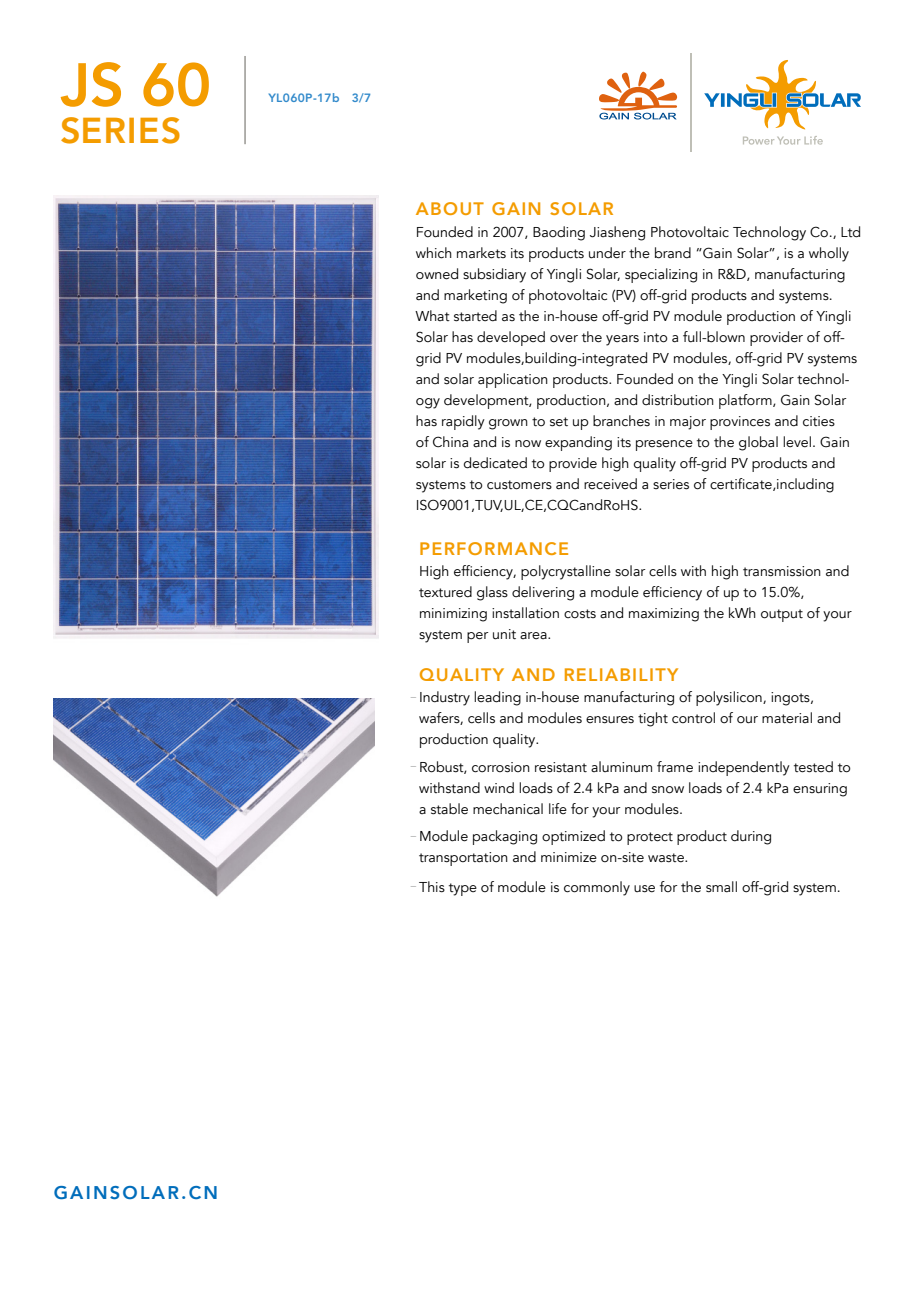
<style>
.page{position:relative;width:919px;height:1289px;background:#fff}
.page>*{position:absolute;margin:0;border:0;box-sizing:border-box;transform-origin:0 0}
.t1{font:800 60px "Avenir LT Com";color:#f49c00}
.t2{font:800 36px "Avenir LT Com";color:#f49c00}
.t3{font:800 18.3px "Avenir LT Com";letter-spacing:.12em;color:#006dbb}
.t4{font:800 18px "Avenir LT Com";letter-spacing:.07em;color:#f49c00}
.t5{font:14.25px/21px "Avenir LT Com";color:#000}
.t6{font:800 12px "Avenir LT Com";letter-spacing:.03em;color:#328acb}
.s1{font-family:"Century Gothic";font-size:13.5px;color:#b5b6b6}
</style>
<div class="page">
<hr style="left:245px;top:56px;width:1px;height:88px;background:#66645d">
<img style="left:53px;top:196px;width:326px;height:443px">
<img style="left:54px;top:698px;width:320px;height:204px">
<hr style="left:689px;top:53px;width:2px;height:98px;background:#bfbfb6">
<svg style="left:704px;top:60px;width:156px;height:70px"></svg>
<svg style="left:742px;top:136px;width:80px;height:9px"></svg>
<svg style="left:599px;top:71px;width:78px;height:48px"></svg>
<h1 class="t1" style="left:60px;top:49px;width:152px">JS 60</h1>
<h2 class="t2" style="left:60px;top:109px;width:120px">SERIES</h2>
<p class="t6" style="left:268px;top:90px;width:104px">YL060P-17B 3/7</p>
<p class="t4" style="left:416px;top:198px;width:198px">ABOUT GAIN SO LAR</p>
<p class="t5" style="left:416px;top:222px;width:447px">Founded in 2007, Baoding Jiasheng Photovoltaic Technology Co., Ltd which markets its products under the brand “Gain Solar”, is a wholly owned subsidiary of Yingli Solar, specializing in R&amp;D, manufacturing and marketing of photovoltaic (PV) off-grid products and systems.<br>What started as the in-house off-grid PV module production of Yingli Solar has developed over the years into a full-blown provider of off&shy;grid PV modules,building-integrated PV modules, off-grid PV systems and solar application products. Founded on the Yingli Solar technol&shy;ogy development, production, and distribution platform, Gain Solar has rapidly grown to set up branches in major provinces and cities<br>of China and is now expanding its presence to the global level. Gain solar is dedicated to provide high quality off-grid PV products and systems to customers and received a series of certificate,including ISO9001,TUV,UL,CE,CQCandRoHS.</p>
<p class="t4" style="left:419px;top:537px;width:149px">PERFORMANCE</p>
<p class="t5" style="left:419px;top:560px;width:434px">High efficiency, polycrystalline solar cells with high transmission and textured glass delivering a module efficiency of up to 15.0%, minimizing installation costs and maximizing the kWh output of your system per unit area.</p>
<p class="t4" style="left:419px;top:664px;width:156px">QUALITY AN D RELIA</p>
<p class="t4" style="left:619px;top:664px;width:58px">BILITY</p>
<p class="t5" style="left:419px;top:687px;width:423px;text-indent:-9px"><span class="s1">-</span>Industry leading in-house manufacturing of polysilicon, ingots, wafers, cells and modules ensures tight control of our material and production quality.</p>
<p class="t5" style="left:419px;top:756px;width:433px;text-indent:-9px"><span class="s1">-</span>Robust, corrosion resistant aluminum frame independently tested to withstand wind loads of 2.4 kPa and snow loads of 2.4 kPa ensuring a stable mechanical life for your modules.</p>
<p class="t5" style="left:419px;top:826px;width:354px;text-indent:-9px"><span class="s1">-</span>Module packaging optimized to protect product during transportation and minimize on-site waste.</p>
<p class="t5" style="left:410px;top:876px;width:432px"><span class="s1">-</span>This type of module is commonly use for the small off-grid system.</p>
<p class="t3" style="left:54px;top:1181px;width:162px">GAINSOLAR.CN</p>
</div>
